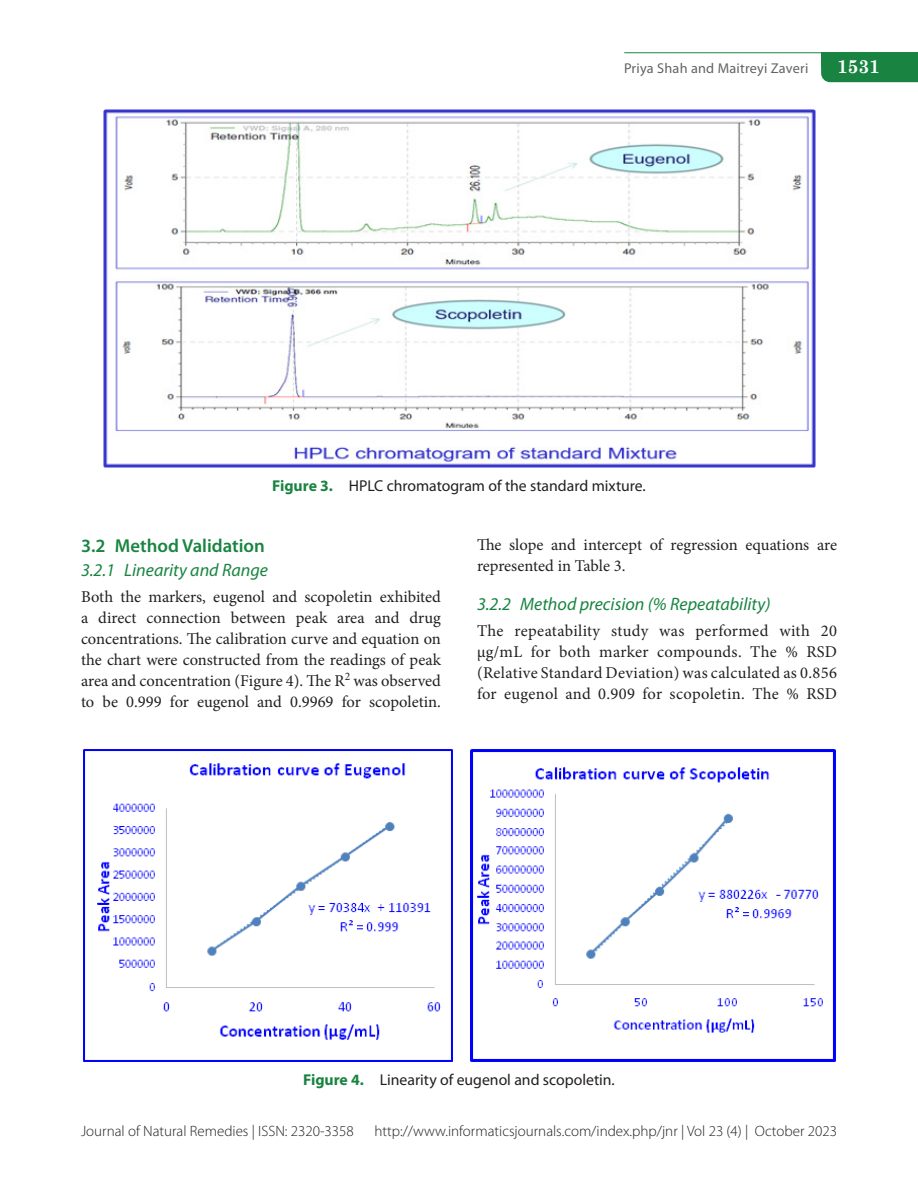
<style>
.page{position:relative;width:918px;height:1188px;background:#fff}
.page>*{position:absolute;margin:0;border:0;box-sizing:border-box;transform-origin:0 0}
.B_level{font:600 18.75px "Myriad Pro";color:#198441}
.t1{font:700 18.75px "Century Schoolbook";color:#fff}
.C_level{font:italic 18px "Myriad Pro";color:#198441}
.Para_flush{font:16.5px/21px "Minion Pro";color:#231f20;text-align:justify}
.Fig_cap{font:15.75px "Myriad Pro";color:#231f20}
.t2{font:300 15px "Myriad Pro";color:#231f20}
.t3{font:14.25px "Myriad Pro";letter-spacing:.015em;color:#636366}
.s1{font-weight:700;color:#198441}
</style>
<div class="page">
<svg style="left:821px;top:67px;width:97px;height:15px"></svg>
<div style="left:821px;top:53px;width:97px;height:14px;background:#198441"></div>
<div style="left:891px;top:68px;width:27px;height:14px;background:#198441"></div>
<hr style="left:624px;top:52px;width:294px;height:1px;background:#198441">
<img style="left:103px;top:109px;width:713px;height:359px">
<img style="left:83px;top:749px;width:370px;height:313px">
<img style="left:470px;top:749px;width:366px;height:313px">
<p class="t3" style="left:624px;top:59px;width:186px">Priya Shah and Maitreyi Zaveri</p>
<p class="t1" style="left:837px;top:52px;width:45px">1531</p>
<p class="Fig_cap" style="left:272px;top:476px;width:375px"><span class="s1">Figure 3.</span> HPLC chromatogram of the standard mixture.</p>
<p class="B_level" style="left:81px;top:534px;width:185px">3.2 Method Validation</p>
<p class="C_level" style="left:81px;top:559px;width:188px">3.2.1 Linearity and Range</p>
<p class="Para_flush" style="left:81px;top:586px;width:362px">Both the markers, eugenol and scopoletin exhibited a direct connection between peak area and drug concentrations. The calibration curve and equation on the chart were constructed from the readings of peak area and concentration (Figure 4). The R<sup>2</sup> was observed to be 0.999 for eugenol and 0.9969 for scopoletin.</p>
<p class="Para_flush" style="left:477px;top:535px;width:362px">The slope and intercept of regression equations are represented in Table 3.</p>
<p class="C_level" style="left:477px;top:593px;width:295px">3.2.2 Method precision (% Repeatability)</p>
<p class="Para_flush" style="left:477px;top:620px;width:362px">The repeatability study was performed with 20 μg/mL for both marker compounds. The % RSD (Relative Standard Deviation) was calculated as 0.856 for eugenol and 0.909 for scopoletin. The % RSD</p>
<p class="Fig_cap" style="left:303px;top:1070px;width:313px"><span class="s1">Figure 4.</span> Linearity of eugenol and scopoletin.</p>
<p class="t2" style="left:81px;top:1122px;width:274px">Journal of Natural Remedies | ISSN: 2320-3358</p>
<p class="t2" style="left:375px;top:1122px;width:464px">http://www.informaticsjournals.com/index.php/jnr | Vol 23 (4) | October 2023</p>
</div>
